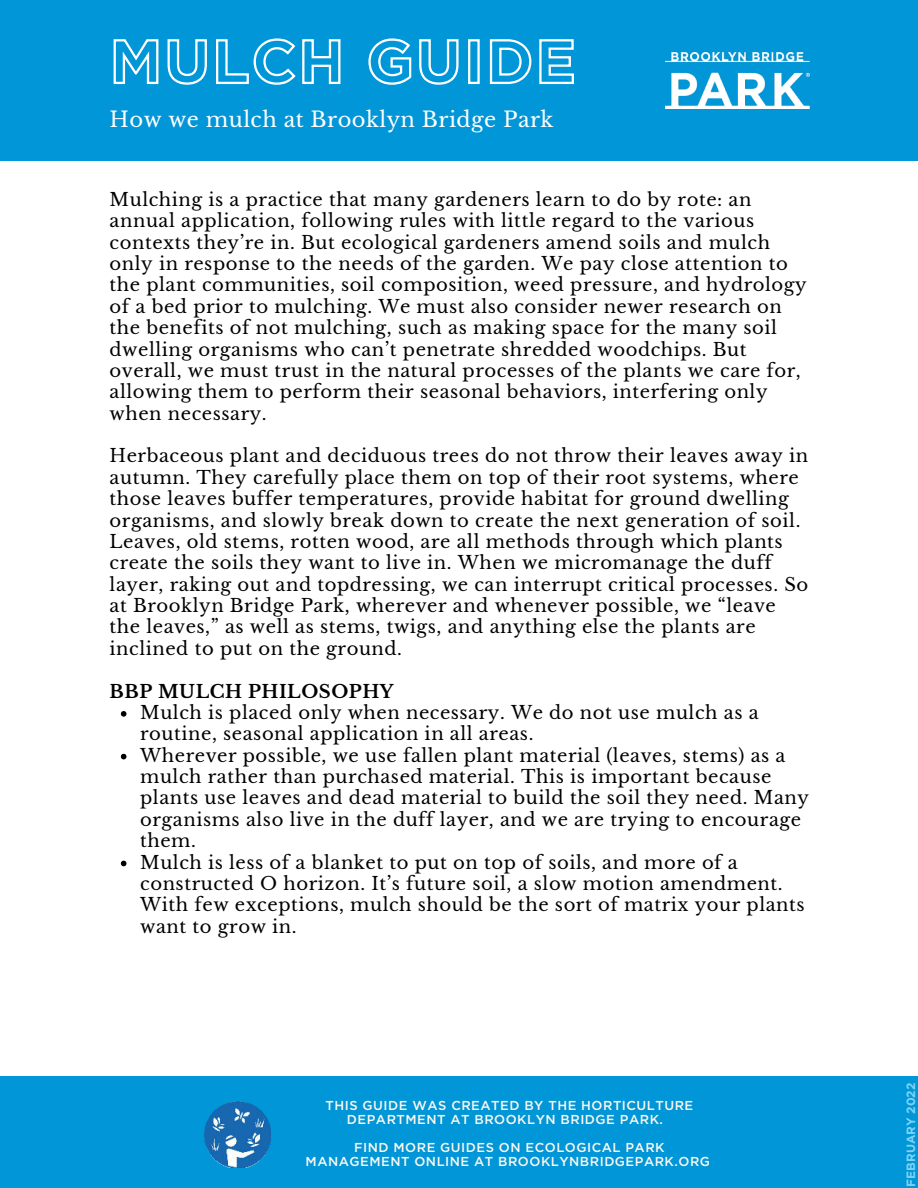
<style>
.page{position:relative;width:918px;height:1188px;background:#fff}
.page>*{position:absolute;margin:0;border:0;box-sizing:border-box;transform-origin:0 0}
.t1{font:21px "Libre Baskerville";letter-spacing:.02em;color:#fff}
.t2{font:18px/21.3px "Libre Baskerville";letter-spacing:.03em;color:#000}
.t3{font:700 18px "Libre Baskerville";letter-spacing:.03em;color:#000}
.t4{font:500 12.9px/14px "Gotham";letter-spacing:.04em;color:#fdf8f1}
.t5{font:700 12px "Gotham";color:#7ed3f7}
</style>
<div class="page">
<div style="left:0;top:0;width:918px;height:161px;background:#0096d7"></div>
<img style="left:666px;top:52px;width:144px;height:56px">
<svg style="left:113px;top:38px;width:461px;height:47px"></svg>
<div style="left:0;top:1077px;width:918px;height:111px;background:#0096d7"></div>
<img style="left:205px;top:1101px;width:66px;height:67px">
<svg style="left:121px;top:711px;width:5px;height:6px"></svg>
<svg style="left:121px;top:754px;width:5px;height:5px"></svg>
<svg style="left:121px;top:861px;width:5px;height:5px"></svg>
<p class="t1" style="left:110px;top:106px;width:446px">How we mulch at Brooklyn Bridge Park</p>
<p class="t2" style="left:110px;top:189px;width:699px">Mulching is a practice that many gardeners learn to do by rote: an annual application, following rules with little regard to the various contexts they’re in. But ecological gardeners amend soils and mulch only in response to the needs of the garden. We pay close attention to the plant communities, soil composition, weed pressure, and hydrology of a bed prior to mulching. We must also consider newer research on the benefits of not mulching, such as making space for the many soil dwelling organisms who can’t penetrate shredded woodchips. But overall, we must trust in the natural processes of the plants we care for, allowing them to perform their seasonal behaviors, interfering only when necessary.</p>
<p class="t2" style="left:110px;top:445px;width:700px">Herbaceous plant and deciduous trees do not throw their leaves away in autumn. They carefully place them on top of their root systems, where those leaves buffer temperatures, provide habitat for ground dwelling organisms, and slowly break down to create the next generation of soil.<br>Leaves, old stems, rotten wood, are all methods through which plants create the soils they want to live in. When we micromanage the duff layer, raking out and topdressing, we can interrupt critical processes. So at Brooklyn Bridge Park, wherever and whenever possible, we “leave the leaves,” as well as stems, twigs, and anything else the plants are inclined to put on the ground.</p>
<p class="t3" style="left:110px;top:680px;width:286px">BBP MULCH PHILOSOPHY</p>
<p class="t2" style="left:140px;top:702px;width:670px">Mulch is placed only when necessary. We do not use mulch as a routine, seasonal application in all areas.<br>Wherever possible, we use fallen plant material (leaves, stems) as a mulch rather than purchased material. This is important because plants use leaves and dead material to build the soil they need. Many organisms also live in the duff layer, and we are trying to encourage them.<br>Mulch is less of a blanket to put on top of soils, and more of a constructed O horizon. It’s future soil, a slow motion amendment.<br>With few exceptions, mulch should be the sort of matrix your plants want to grow in.</p>
<p class="t4" style="left:347px;top:1099px;width:348px;text-indent:-21px">THIS GUIDE WAS CREATED BY THE HORTICULTURE<br>DEPARTMENT AT BROOKLYN BRIDGE PARK.</p>
<p class="t4" style="left:306px;top:1141px;width:406px;text-align:center">FIND MORE GUIDES ON ECOLOGICAL PARK<br>MANAGEMENT ONLINE AT BROOKLYNBRIDGEPARK.ORG</p>
<p class="t5" style="left:903px;top:1187px;width:105px;rotate:-90deg">FEBRUARY 2022</p>
</div>
